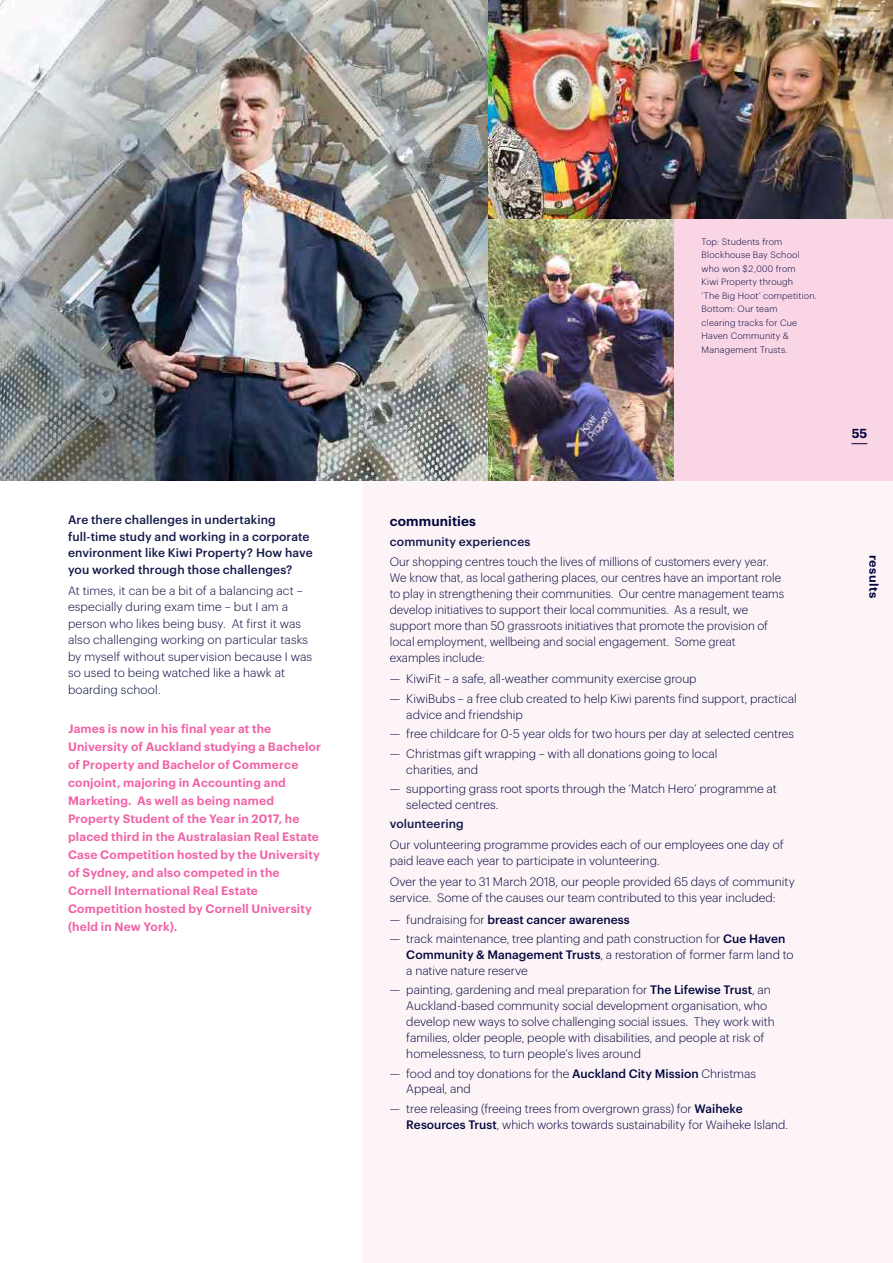
<style>
.page{position:relative;width:893px;height:1263px;background:#fff}
.page>*{position:absolute;margin:0;border:0;box-sizing:border-box;transform-origin:0 0}
.t1{font:600 13.5px "Graphik";letter-spacing:.01em;color:#02063d}
.t2{font:600 12.75px "Graphik";color:#02063d}
.t3{font:300 12px/15.9px "Graphik";color:#02063d}
.t4{font:600 12px/18px "Graphik";letter-spacing:.015em;color:#f063a6}
.t5{font:500 12px/16.5px "Graphik";letter-spacing:.01em;color:#131849}
.t6{font:500 12px "Graphik";letter-spacing:.005em;color:#02063d}
.t7{font:600 12px "Graphik";letter-spacing:.03em;color:#02063d;scale:1.05 1}
.t8{font:300 9px/13.5px "Graphik";letter-spacing:.02em;color:#02063d}
.s1{font-weight:300}
.s2{font-weight:500}
</style>
<div class="page">
<div style="left:363px;top:0;width:530px;height:1263px;background:#fdf4f8"></div>
<img style="left:488px;top:0;width:405px;height:219px">
<img style="left:488px;top:219px;width:186px;height:261px">
<div style="left:674px;top:219px;width:219px;height:261px;background:#fad5e5"></div>
<img style="left:0;top:0;width:488px;height:480px">
<svg style="left:851px;top:443px;width:16px;height:1px"></svg>
<p class="t5" style="left:68px;top:511px;width:246px">Are there challenges in undertaking full-time study and working in a corporate environment like Kiwi Property? How have you worked through those challenges?</p>
<p class="t3" style="left:68px;top:581px;width:246px;line-height:16.5px">At times, it can be a bit of a balancing act – especially during exam time – but I am a person who likes being busy. At first it was also challenging working on particular tasks by myself without supervision because I was so used to being watched like a hawk at boarding school.</p>
<p class="t4" style="left:68px;top:718px;width:255px">James is now in his final year at the University of Auckland studying a Bachelor of Property and Bachelor of Commerce conjoint, majoring in Accounting and Marketing. As well as being named Property Student of the Year in 2017, he placed third in the Australasian Real Estate Case Competition hosted by the University of Sydney, and also competed in the Cornell International Real Estate Competition hosted by Cornell University (held in New York).</p>
<p class="t8" style="left:702px;top:234px;width:117px">Top: Students from<br>Blockhouse Bay School who won $2,000 from<br>Kiwi Property through<br>’The Big Hoot’ competition.<br>Bottom: Our team<br>clearing tracks for Cue<br>Haven Community &amp;<br>Management Trusts.</p>
<p class="t1" style="left:390px;top:510px;width:88px">communities</p>
<p class="t5" style="left:390px;top:532px;width:142px">community experiences</p>
<p class="t3" style="left:390px;top:553px;width:396px">Our shopping centres touch the lives of millions of customers every year.<br>We know that, as local gathering places, our centres have an important role to play in strengthening their communities. Our centre management teams develop initiatives to support their local communities. As a result, we support more than 50 grassroots initiatives that promote the provision of local employment, wellbeing and social engagement. Some great examples include:</p>
<p class="t3" style="left:390px;top:670px;width:308px">— KiwiFit – a safe, all-weather community exercise group</p>
<p class="t3" style="left:406px;top:690px;width:392px;text-indent:-16px">— KiwiBubs – a free club created to help Kiwi parents find support, practical advice and friendship</p>
<p class="t3" style="left:390px;top:725px;width:406px">— free childcare for 0-5 year olds for two hours per day at selected centres</p>
<p class="t3" style="left:406px;top:744px;width:313px;text-indent:-16px">— Christmas gift wrapping – with all donations going to local charities, and</p>
<p class="t3" style="left:406px;top:780px;width:372px;text-indent:-16px">— supporting grass root sports through the ’Match Hero’ programme at selected centres.</p>
<p class="t5" style="left:390px;top:815px;width:75px">volunteering</p>
<p class="t3" style="left:390px;top:835px;width:395px">Our volunteering programme provides each of our employees one day of paid leave each year to participate in volunteering.</p>
<p class="t3" style="left:390px;top:873px;width:406px">Over the year to 31 March 2018, our people provided 65 days of community service. Some of the causes our team contributed to this year included:</p>
<p class="t6" style="left:390px;top:910px;width:242px"><span class="s1">— fundraising for</span> breast cancer awareness</p>
<p class="t3" style="left:406px;top:930px;width:389px;text-indent:-16px">— track maintenance, tree planting and path construction for <span class="s2">Cue Haven<br>Community &amp; Management Trusts</span>, a restoration of former farm land to a native nature reserve</p>
<p class="t3" style="left:406px;top:981px;width:370px;text-indent:-16px">— painting, gardening and meal preparation for <span class="s2">The Lifewise Trust</span>, an Auckland-based community social development organisation, who develop new ways to solve challenging social issues. They work with families, older people, people with disabilities, and people at risk of homelessness, to turn people’s lives around</p>
<p class="t3" style="left:406px;top:1064px;width:351px;text-indent:-16px">— food and toy donations for the <span class="s2">Auckland City Mission</span> Christmas<br>Appeal, and</p>
<p class="t3" style="left:406px;top:1099px;width:383px;text-indent:-17px">— tree releasing (freeing trees from overgrown grass) for <span class="s2">Waiheke<br>Resources Trust</span>, which works towards sustainability for Waiheke Island.</p>
<p class="t2" style="left:852px;top:424px;width:17px">55</p>
<p class="t7" style="left:883px;top:555px;width:43px;rotate:90deg">results</p>
</div>
